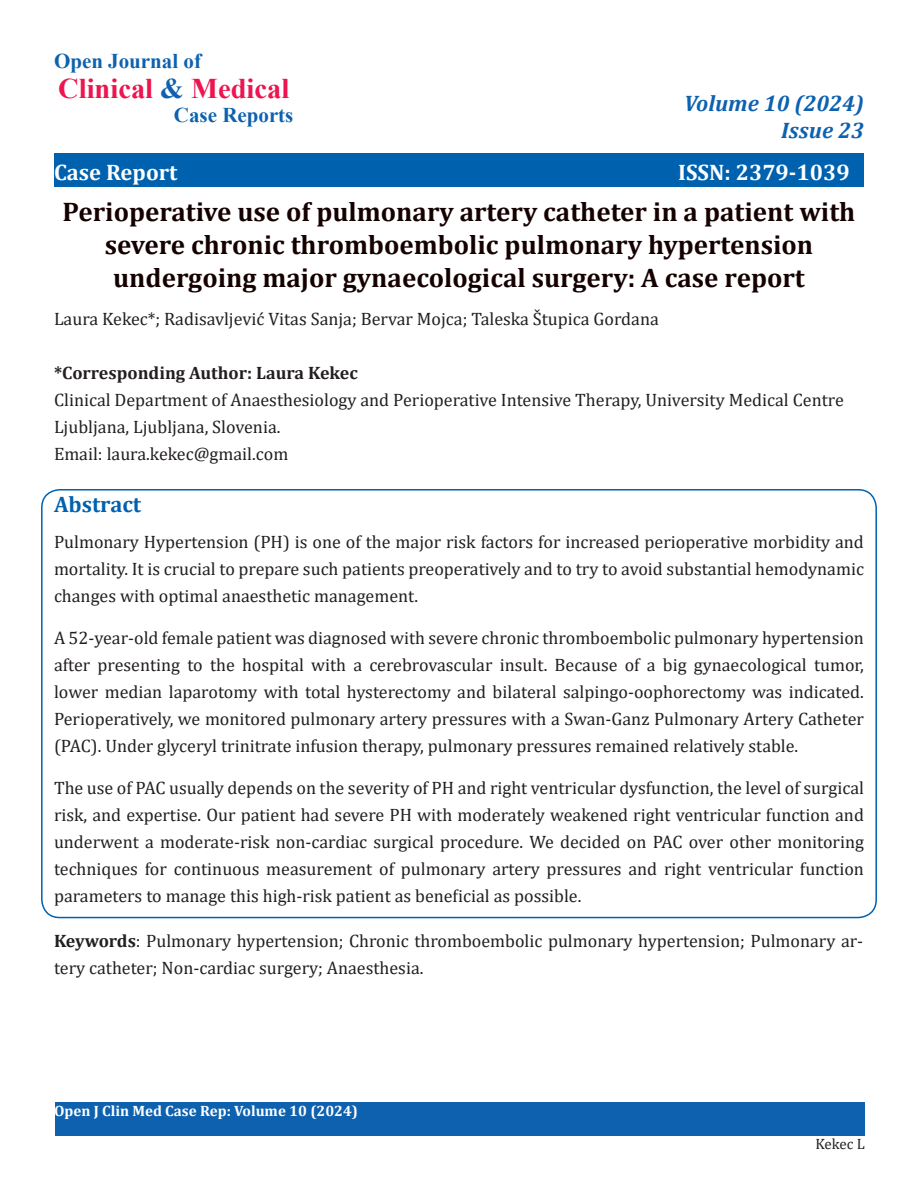
<style>
.page{position:relative;width:918px;height:1188px;background:#fff}
.page>*{position:absolute;margin:0;border:0;box-sizing:border-box;transform-origin:0 0}
.t1{font:700 28.5px "Times New Roman";color:#ed1450}
.t2{font:700 27px/33px "Cambria";color:#150000;text-align:center}
.t3{font:700 22.5px "Cambria";color:#fff}
.t4{font:italic 700 22.5px "Cambria";color:#0d61af}
.t5{font:700 22.5px "Cambria";color:#0061af}
.t6{font:700 21px "Times New Roman";color:#0d61af}
.t7{font:18px/27px "Cambria";color:#231f20;text-align:justify}
.t8{font:700 18px "Cambria";color:#231f20}
.t9{font:700 15px "Cambria";color:#fff}
.t10{font:15px "Cambria";letter-spacing:-.01em;color:#231f20}
.s1{color:#0d61af}
.s2{font-weight:700}
</style>
<div class="page">
<div style="left:54px;top:153px;width:810px;height:34px;background:#0061af"></div>
<div style="left:55px;top:1102px;width:810px;height:34px;background:#0d61af"></div>
<div style="left:41px;top:489px;width:836px;height:429px;border:2px solid #0061af;border-radius:18px"></div>
<p class="t6" style="left:54px;top:46px;width:149px">Open Journal of</p>
<p class="t1" style="left:58px;top:68px;width:233px">Clinical <span class="s1">&amp;</span> Medical</p>
<p class="t6" style="left:174px;top:100px;width:121px">Case Reports</p>
<p class="t3" style="left:54px;top:156px;width:125px">Case Report</p>
<p class="t4" style="left:684px;top:88px;width:181px">Volume 10 (2024)</p>
<p class="t4" style="left:781px;top:115px;width:84px">Issue 23</p>
<p class="t3" style="left:678px;top:156px;width:173px">ISSN: 2379-1039</p>
<p class="t2" style="left:63px;top:194px;width:794px">Perioperative use of pulmonary artery catheter in a patient with severe chronic thromboembolic pulmonary hypertension undergoing major gynaecological surgery: A case report</p>
<p class="t7" style="left:54px;top:305px;width:606px">Laura Kekec*; Radisavljević Vitas Sanja; Bervar Mojca; Taleska Štupica Gordana</p>
<p class="t8" style="left:54px;top:360px;width:305px">*Corresponding Author: Laura Kekec</p>
<p class="t7" style="left:54px;top:386px;width:791px">Clinical Department of Anaesthesiology and Perioperative Intensive Therapy, University Medical Centre<br>Ljubljana, Ljubljana, Slovenia.</p>
<p class="t7" style="left:54px;top:440px;width:236px">Email: laura.kekec@gmail.com</p>
<p class="t5" style="left:54px;top:489px;width:89px">Abstract</p>
<p class="t7" style="left:54px;top:528px;width:811px">Pulmonary Hypertension (PH) is one of the major risk factors for increased perioperative morbidity and mortality. It is crucial to prepare such patients preoperatively and to try to avoid substantial hemodynamic changes with optimal anaesthetic management.</p>
<p class="t7" style="left:54px;top:624px;width:812px">A 52-year-old female patient was diagnosed with severe chronic thromboembolic pulmonary hypertension after presenting to the hospital with a cerebrovascular insult. Because of a big gynaecological tumor, lower median laparotomy with total hysterectomy and bilateral salpingo-oophorectomy was indicated.<br>Perioperatively, we monitored pulmonary artery pressures with a Swan-Ganz Pulmonary Artery Catheter (PAC). Under glyceryl trinitrate infusion therapy, pulmonary pressures remained relatively stable.</p>
<p class="t7" style="left:54px;top:774px;width:812px">The use of PAC usually depends on the severity of PH and right ventricular dysfunction, the level of surgical risk, and expertise. Our patient had severe PH with moderately weakened right ventricular function and underwent a moderate-risk non-cardiac surgical procedure. We decided on PAC over other monitoring techniques for continuous measurement of pulmonary artery pressures and right ventricular function parameters to manage this high-risk patient as beneficial as possible.</p>
<p class="t7" style="left:54px;top:927px;width:811px"><span class="s2">Keywords</span>: Pulmonary hypertension; Chronic thromboembolic pulmonary hypertension; Pulmonary ar&shy;tery catheter; Non-cardiac surgery; Anaesthesia.</p>
<p class="t9" style="left:54px;top:1100px;width:306px">Open J Clin Med Case Rep: Volume 10 (2024)</p>
<p class="t10" style="left:815px;top:1135px;width:51px">Kekec L</p>
</div>
